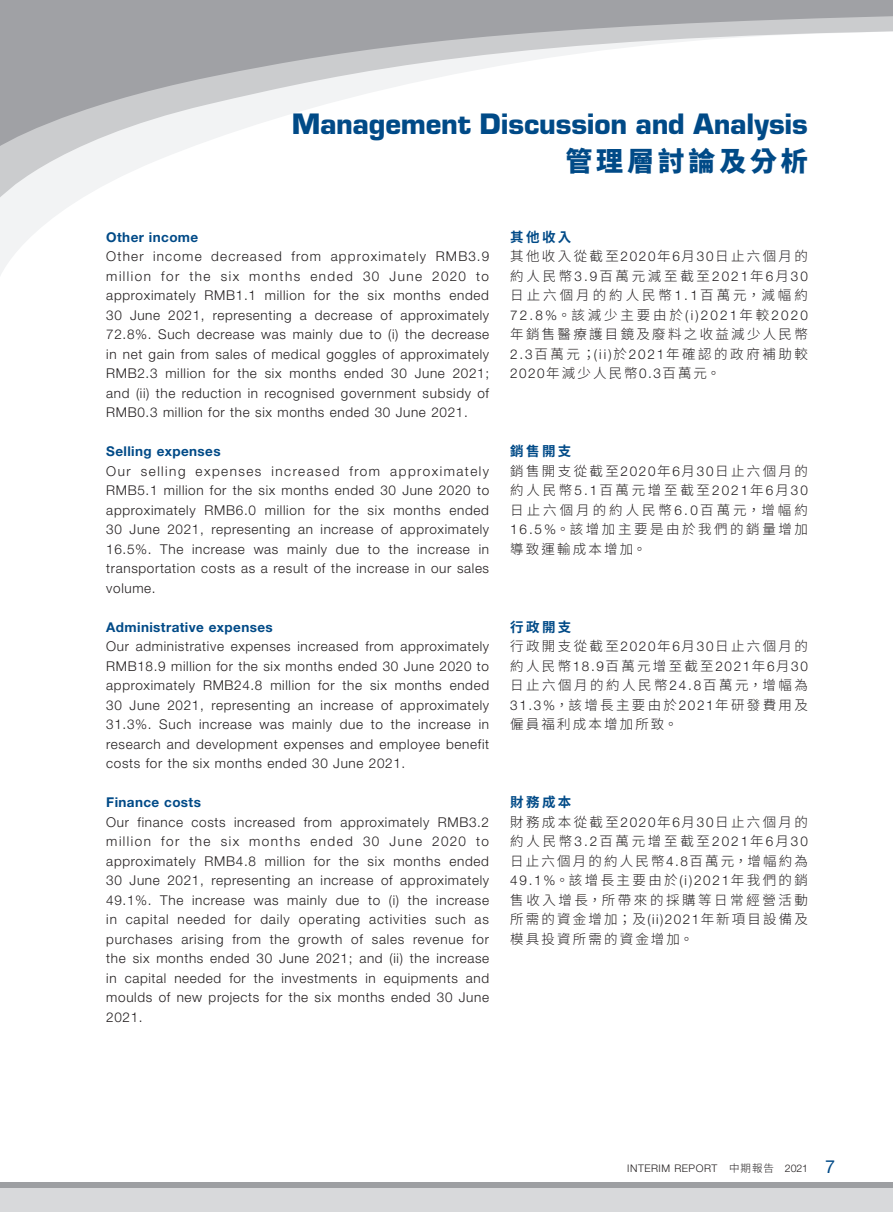
<style>
.page{position:relative;width:893px;height:1212px;background:#fff}
.page>*{position:absolute;margin:0;border:0;box-sizing:border-box;transform-origin:0 0}
.t1{font:900 30.75px "Eurostile";letter-spacing:-.01em;color:#004a87}
.t2{font:800 27px "Source Han Sans TC";letter-spacing:.14em;color:#004a87}
.Body_Text{font:300 13.5px/19.5px "Helvetica Neue LT Std";letter-spacing:.05em;color:#231f20;text-align:justify}
.C_Body_Text{font:300 13.5px/19.5px "Source Han Sans TC";letter-spacing:.17em;color:#231f20;text-align:justify}
.Heading_2{font:700 13.5px "Helvetica Neue LT Std";letter-spacing:.03em;color:#004a87}
.C_Heading_2{font:700 13.5px "Source Han Sans TC";letter-spacing:.18em;color:#004a87}
.t3{font:300 10.5px "Helvetica Neue LT Std";letter-spacing:.05em;color:#231f20}
.s1{font-family:"Helvetica Neue LT Std"}
.s2{font-family:"Source Han Sans TC"}
.s3{font-weight:400;font-size:18px;color:#004a87}
</style>
<div class="page">
<svg style="left:0;top:198px;width:81px;height:77px"></svg>
<svg style="left:0;top:147px;width:190px;height:51px;fill:#f2f3f4"></svg>
<svg style="left:0;top:0;width:893px;height:147px"></svg>
<div style="left:0;top:1182px;width:893px;height:30px;background:#9d9fa2"></div>
<div style="left:0;top:1188px;width:893px;height:24px;background:#d8d9db"></div>
<h1 class="t1" style="left:292px;top:102px;width:518px">Management Discussion and Analysis</h1>
<h2 class="t2" style="left:565px;top:145px;width:244px">管理層討論及分析</h2>
<p class="Heading_2" style="left:106px;top:228px;width:94px">Other income</p>
<p class="Body_Text" style="left:106px;top:246px;width:384px">Other income decreased from approximately RMB3.9 million for the six months ended 30 June 2020 to approximately RMB1.1 million for the six months ended 30 June 2021, representing a decrease of approximately 72.8%. Such decrease was mainly due to (i) the decrease in net gain from sales of medical goggles of approximately RMB2.3 million for the six months ended 30 June 2021; and (ii) the reduction in recognised government subsidy of RMB0.3 million for the six months ended 30 June 2021.</p>
<p class="Heading_2" style="left:106px;top:443px;width:116px">Selling expenses</p>
<p class="Body_Text" style="left:106px;top:461px;width:384px">Our selling expenses increased from approximately RMB5.1 million for the six months ended 30 June 2020 to approximately RMB6.0 million for the six months ended 30 June 2021, representing an increase of approximately 16.5%. The increase was mainly due to the increase in transportation costs as a result of the increase in our sales volume.</p>
<p class="Heading_2" style="left:106px;top:618px;width:168px">Administrative expenses</p>
<p class="Body_Text" style="left:106px;top:636px;width:384px">Our administrative expenses increased from approximately RMB18.9 million for the six months ended 30 June 2020 to approximately RMB24.8 million for the six months ended 30 June 2021, representing an increase of approximately 31.3%. Such increase was mainly due to the increase in research and development expenses and employee benefit costs for the six months ended 30 June 2021.</p>
<p class="Heading_2" style="left:106px;top:794px;width:96px">Finance costs</p>
<p class="Body_Text" style="left:106px;top:812px;width:384px">Our finance costs increased from approximately RMB3.2 million for the six months ended 30 June 2020 to approximately RMB4.8 million for the six months ended 30 June 2021, representing an increase of approximately 49.1%. The increase was mainly due to (i) the increase in capital needed for daily operating activities such as purchases arising from the growth of sales revenue for the six months ended 30 June 2021; and (ii) the increase in capital needed for the investments in equipments and moulds of new projects for the six months ended 30 June 2021.</p>
<p class="C_Heading_2" style="left:510px;top:229px;width:63px">其他收入</p>
<p class="C_Body_Text" style="left:510px;top:247px;width:299px">其他收入從截至<span class="s1">2020</span>年<span class="s1">6</span>月<span class="s1">30</span>日止六個月的約人民幣<span class="s1">3.9</span>百萬元減至截至<span class="s1">2021</span>年<span class="s1">6</span>月<span class="s1">30</span>日止六個月的約人民幣<span class="s1">1.1</span>百萬元，減幅約<span class="s1">72.8%</span>。該減少主要由於<span class="s1">(i)2021</span>年較<span class="s1">2020</span>年銷售醫療護目鏡及廢料之收益減少人民幣<span class="s1">2.3</span>百萬元；<span class="s1">(ii)</span>於<span class="s1">2021</span>年確認的政府補助較<span class="s1">2020</span>年減少人民幣<span class="s1">0.3</span>百萬元。</p>
<p class="C_Heading_2" style="left:510px;top:443px;width:63px">銷售開支</p>
<p class="C_Body_Text" style="left:510px;top:461px;width:299px">銷售開支從截至<span class="s1">2020</span>年<span class="s1">6</span>月<span class="s1">30</span>日止六個月的約人民幣<span class="s1">5.1</span>百萬元增至截至<span class="s1">2021</span>年<span class="s1">6</span>月<span class="s1">30</span>日止六個月的約人民幣<span class="s1">6.0</span>百萬元，增幅約<span class="s1">16.5%</span>。該增加主要是由於我們的銷量增加導致運輸成本增加。</p>
<p class="C_Heading_2" style="left:510px;top:619px;width:63px">行政開支</p>
<p class="C_Body_Text" style="left:510px;top:637px;width:299px">行政開支從截至<span class="s1">2020</span>年<span class="s1">6</span>月<span class="s1">30</span>日止六個月的約人民幣<span class="s1">18.9</span>百萬元增至截至<span class="s1">2021</span>年<span class="s1">6</span>月<span class="s1">30</span>日止六個月的約人民幣<span class="s1">24.8</span>百萬元，增幅為<span class="s1">31.3%</span>，該增長主要由於<span class="s1">2021</span>年研發費用及僱員福利成本增加所致。</p>
<p class="C_Heading_2" style="left:510px;top:794px;width:63px">財務成本</p>
<p class="C_Body_Text" style="left:510px;top:812px;width:299px">財務成本從截至<span class="s1">2020</span>年<span class="s1">6</span>月<span class="s1">30</span>日止六個月的約人民幣<span class="s1">3.2</span>百萬元增至截至<span class="s1">2021</span>年<span class="s1">6</span>月<span class="s1">30</span>日止六個月的約人民幣<span class="s1">4.8</span>百萬元，增幅約為<span class="s1">49.1%</span>。該增長主要由於<span class="s1">(i)2021</span>年我們的銷售收入增長，所帶來的採購等日常經營活動所需的資金增加；及<span class="s1">(ii)2021</span>年新項目設備及模具投資所需的資金增加。</p>
<p class="t3" style="left:627px;top:1162px;width:209px">INTERIM REPORT <span class="s2">中期報告</span> 2021 <span class="s3">7</span></p>
</div>
